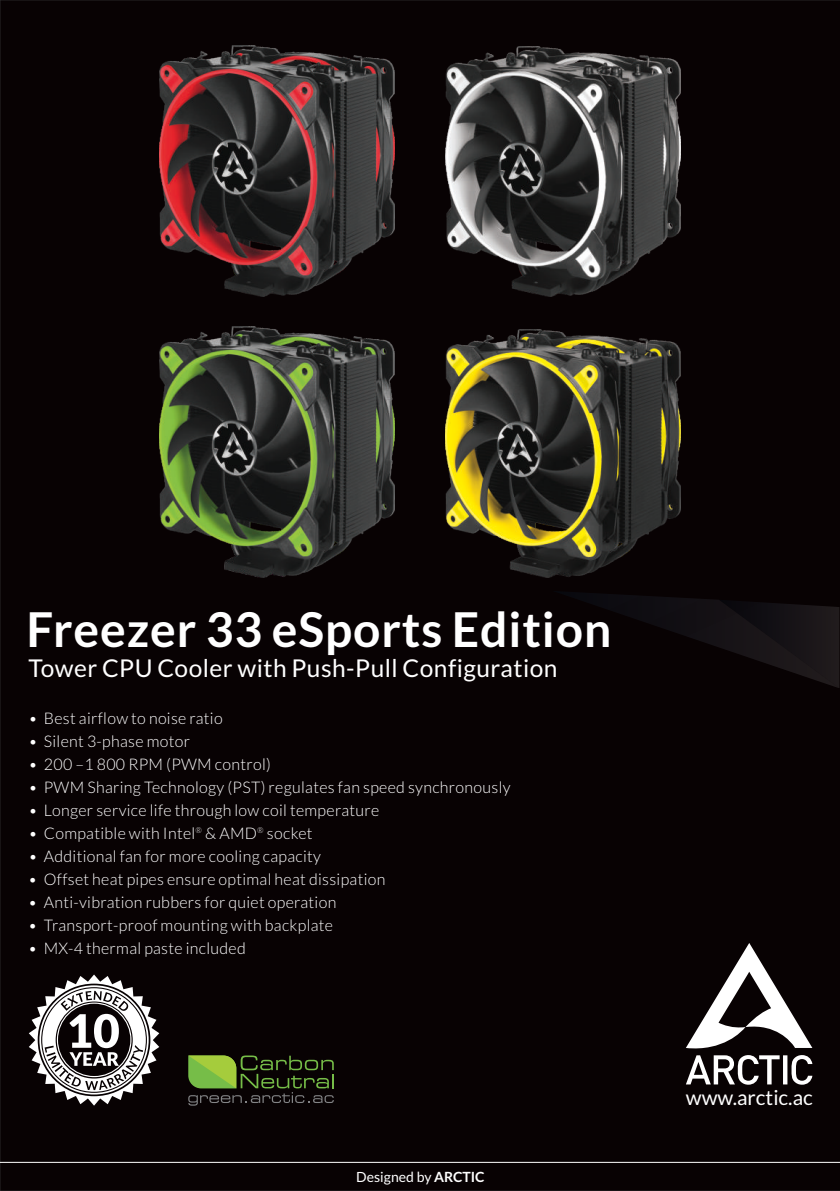
<style>
.page{position:relative;width:840px;height:1191px;background:#fff}
.page>*{position:absolute;margin:0;border:0;box-sizing:border-box;transform-origin:0 0}
.t1{font:700 48px "Lato";letter-spacing:.02em;color:#fff}
.t2{font:24.4px "Lato";letter-spacing:.02em;color:#fff}
.t3{font:20.6px "Lato";color:#fff}
.t4{font:300 16px "Lato";letter-spacing:.02em;color:#fff}
.t5{font:14px "Lato";color:#fff}
.t6{font:300 8px "Lato";color:#fff}
.s1{font-weight:700}
</style>
<div class="page">
<div style="left:0;top:0;width:839px;height:1191px;background:#080203"></div>
<svg style="left:552px;top:591px;width:287px;height:97px;background:#0d080a"></svg>
<hr style="left:0;top:1161px;width:839px;height:1px;background:#fff">
<svg style="left:685px;top:943px;width:127px;height:141px"></svg>
<img style="left:160px;top:326px;width:234px;height:252px">
<img style="left:160px;top:45px;width:234px;height:251px">
<img style="left:445px;top:47px;width:235px;height:249px">
<img style="left:445px;top:329px;width:235px;height:249px">
<svg style="left:188px;top:1055px;width:145px;height:50px;background:#34431d"></svg>
<svg style="left:29px;top:974px;width:130px;height:131px"></svg>
<h1 class="t1" style="left:27px;top:608px;width:586px">Freezer 33 eSports Edition</h1>
<h2 class="t2" style="left:28px;top:657px;width:530px">Tower CPU Cooler with Push-Pull Configuration</h2>
<p class="t4" style="left:28px;top:710px;width:196px">• Best airflow to noise ratio</p>
<p class="t4" style="left:28px;top:734px;width:163px">• Silent 3-phase motor</p>
<p class="t4" style="left:28px;top:757px;width:244px">• 200 –1 800 RPM (PWM control)</p>
<p class="t4" style="left:28px;top:780px;width:483px">• PWM Sharing Technology (PST) regulates fan speed synchronously</p>
<p class="t4" style="left:28px;top:803px;width:352px">• Longer service life through low coil temperature</p>
<p class="t6" style="left:195px;top:826px;width:8px">®</p>
<p class="t6" style="left:257px;top:826px;width:8px">®</p>
<p class="t4" style="left:28px;top:826px;width:285px">• Compatible with Intel &amp; AMD socket</p>
<p class="t4" style="left:28px;top:849px;width:294px">• Additional fan for more cooling capacity</p>
<p class="t4" style="left:28px;top:872px;width:358px">• Offset heat pipes ensure optimal heat dissipation</p>
<p class="t4" style="left:28px;top:895px;width:309px">• Anti-vibration rubbers for quiet operation</p>
<p class="t4" style="left:28px;top:918px;width:306px">• Transport-proof mounting with backplate</p>
<p class="t4" style="left:28px;top:941px;width:219px">• MX-4 thermal paste included</p>
<p class="t5" style="left:356px;top:1170px;width:130px">Designed by <span class="s1">ARCTIC</span></p>
<p class="t3" style="left:685px;top:1088px;width:128px">www.arctic.ac</p>
</div>
